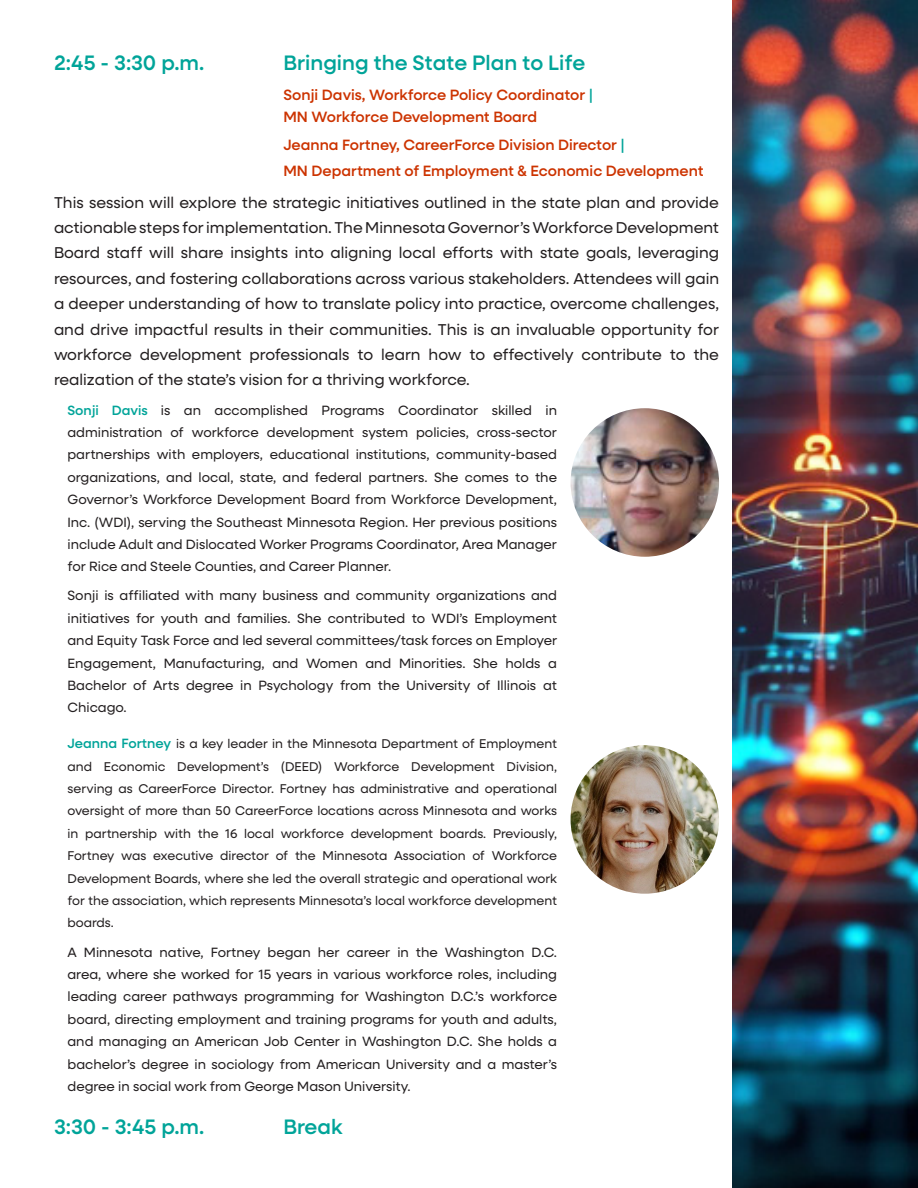
<style>
.page{position:relative;width:918px;height:1188px;background:#fff}
.page>*{position:absolute;margin:0;border:0;box-sizing:border-box;transform-origin:0 0}
.t1{font:500 21px "Neulis Sans";color:#00a499}
.t2{font:15.75px/25.3px "Neulis Sans";color:#231f20;text-align:justify}
.t3{font:500 15px/22.4px "Neulis Sans";color:#c30}
.t4{font:13.5px/22.4px "Neulis Sans";color:#231f20;text-align:justify}
.t5{font:12.75px/22.4px "Neulis Sans";color:#231f20;text-align:justify}
.s1{color:#00a499}
.s2{font-weight:500;color:#00a499}
.s3{font-weight:500;font-size:13.5px;color:#00a499}
</style>
<div class="page">
<img style="left:733px;top:0;width:185px;height:1188px">
<img style="left:571px;top:408px;width:148px;height:149px;border-radius:74px">
<img style="left:571px;top:745px;width:148px;height:149px;border-radius:74px">
<h1 class="t1" style="left:54px;top:48px;width:152px">2:45 - 3:30 p.m.</h1>
<h1 class="t1" style="left:284px;top:48px;width:303px">Bringing the State Plan to Life</h1>
<p class="t3" style="left:284px;top:82px;width:311px">Sonji Davis, Workforce Policy Coordinator <span class="s1">|<br></span>MN Workforce Development Board</p>
<p class="t3" style="left:284px;top:131px;width:422px;line-height:26px">Jeanna Fortney, CareerForce Division Director <span class="s1">|<br></span>MN Department of Employment &amp; Economic Development</p>
<p class="t2" style="left:54px;top:189px;width:667px">This session will explore the strategic initiatives outlined in the state plan and provide actionable steps for implementation. The Minnesota Governor’s Workforce Development Board staff will share insights into aligning local efforts with state goals, leveraging resources, and fostering collaborations across various stakeholders. Attendees will gain a deeper understanding of how to translate policy into practice, overcome challenges, and drive impactful results in their communities. This is an invaluable opportunity for workforce development professionals to learn how to effectively contribute to the realization of the state’s vision for a thriving workforce.</p>
<p class="t4" style="left:68px;top:398px;width:491px"><span class="s2">Sonji Davis</span> is an accomplished Programs Coordinator skilled in administration of workforce development system policies, cross-sector partnerships with employers, educational institutions, community-based organizations, and local, state, and federal partners. She comes to the Governor’s Workforce Development Board from Workforce Development, Inc. (WDI), serving the Southeast Minnesota Region. Her previous positions include Adult and Dislocated Worker Programs Coordinator, Area Manager for Rice and Steele Counties, and Career Planner.</p>
<p class="t4" style="left:68px;top:584px;width:491px">Sonji is affiliated with many business and community organizations and initiatives for youth and families. She contributed to WDI’s Employment and Equity Task Force and led several committees/task forces on Employer Engagement, Manufacturing, and Women and Minorities. She holds a Bachelor of Arts degree in Psychology from the University of Illinois at Chicago.</p>
<p class="t5" style="left:68px;top:732px;width:491px"><span class="s3">Jeanna Fortney</span> is a key leader in the Minnesota Department of Employment and Economic Development’s (DEED) Workforce Development Division, serving as CareerForce Director. Fortney has administrative and operational oversight of more than 50 CareerForce locations across Minnesota and works in partnership with the 16 local workforce development boards. Previously, Fortney was executive director of the Minnesota Association of Workforce Development Boards, where she led the overall strategic and operational work for the association, which represents Minnesota’s local workforce development boards.</p>
<p class="t4" style="left:68px;top:940px;width:491px">A Minnesota native, Fortney began her career in the Washington D.C. area, where she worked for 15 years in various workforce roles, including leading career pathways programming for Washington D.C.’s workforce board, directing employment and training programs for youth and adults, and managing an American Job Center in Washington D.C. She holds a bachelor’s degree in sociology from American University and a master’s degree in social work from George Mason University.</p>
<h1 class="t1" style="left:54px;top:1112px;width:152px">3:30 - 3:45 p.m.</h1>
<h1 class="t1" style="left:284px;top:1112px;width:60px">Break</h1>
</div>
